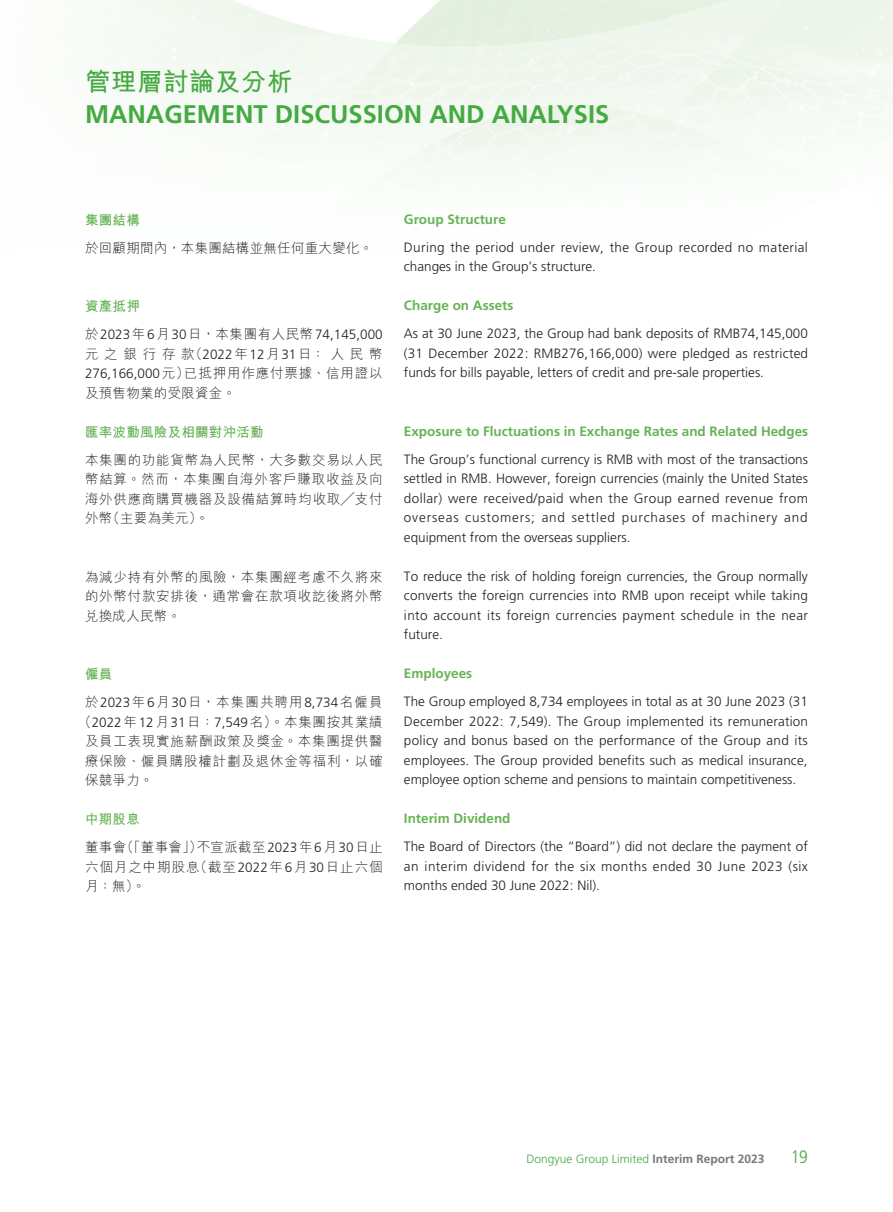
<style>
.page{position:relative;width:893px;height:1212px;background:#fff}
.page>*{position:absolute;margin:0;border:0;box-sizing:border-box;transform-origin:0 0}
.t1{font:700 25.5px "Frutiger LT Std";color:#46aa42}
.t2{font:700 25.5px "M Hei HK";letter-spacing:.02em;color:#46aa42}
.t3{font:300 condensed 18px "Frutiger LT Std";color:#46aa42}
._00_txt_E{font:300 13.5px/19.5px "Frutiger LT Std";color:#231f20;text-align:justify}
._000_txt_C{font:300 13.5px/19.5px "M Hei HK";letter-spacing:.055em;color:#231f20;text-align:justify}
._02_H2_E{font:700 13.5px "Frutiger LT Std";color:#66b356}
._00_txt_E-2{font:300 13.5px/19.5px "Frutiger LT Std";letter-spacing:.025em;color:#231f20}
._002_H2_C{font:700 13.5px "M Hei HK";letter-spacing:.02em;color:#66b356}
._000_txt_C-2{font:300 13.5px "M Hei HK";letter-spacing:.085em;color:#231f20}
._000_txt_C-3{font:300 13.5px "M Hei HK";letter-spacing:.02em;color:#231f20}
.t4{font:300 12px "Frutiger LT Std";color:#46aa42}
.s1{font-family:"Frutiger LT Std"}
.s2{font-weight:700;color:#76787b}
</style>
<div class="page">
<h1 class="t2" style="left:85px;top:63px;width:209px">管理層討論及分析</h1>
<h1 class="t1" style="left:85px;top:99px;width:526px">MANAGEMENT DISCUSSION AND ANALYSIS</h1>
<p class="_002_H2_C" style="left:85px;top:210px;width:56px">集團結構</p>
<p class="_000_txt_C-3" style="left:85px;top:241px;width:290px">於回顧期間內，本集團結構並無任何重大變化。</p>
<p class="_002_H2_C" style="left:85px;top:296px;width:56px">資產抵押</p>
<p class="_000_txt_C" style="left:85px;top:324px;width:299px">於<span class="s1">2023</span>年<span class="s1">6</span>月<span class="s1">30</span>日，本集團有人民幣<span class="s1">74,145,000</span>元之銀行存款（<span class="s1">2022</span>年<span class="s1">12</span>月<span class="s1">31</span>日：人民幣<span class="s1">276,166,000</span>元）已抵押用作應付票據、信用證以及預售物業的受限資金。</p>
<p class="_002_H2_C" style="left:85px;top:422px;width:180px">匯率波動風險及相關對沖活動</p>
<p class="_000_txt_C" style="left:85px;top:450px;width:299px">本集團的功能貨幣為人民幣，大多數交易以人民幣結算。然而，本集團自海外客戶賺取收益及向海外供應商購買機器及設備結算時均收取╱支付外幣（主要為美元）。</p>
<p class="_000_txt_C" style="left:85px;top:567px;width:299px">為減少持有外幣的風險，本集團經考慮不久將來的外幣付款安排後，通常會在款項收訖後將外幣兌換成人民幣。</p>
<p class="_002_H2_C" style="left:85px;top:664px;width:29px">僱員</p>
<p class="_000_txt_C-2" style="left:85px;top:695px;width:299px">於<span class="s1">2023</span>年<span class="s1">6</span>月<span class="s1">30</span>日，本集團共聘用<span class="s1">8,734</span>名僱員</p>
<p class="_000_txt_C" style="left:78px;top:712px;width:306px">（<span class="s1">2022</span>年<span class="s1">12</span>月<span class="s1">31</span>日：<span class="s1">7,549</span>名）。本集團按其業績</p>
<p class="_000_txt_C" style="left:85px;top:731px;width:299px">及員工表現實施薪酬政策及獎金。本集團提供醫</p>
<p class="_000_txt_C" style="left:85px;top:751px;width:299px">療保險、僱員購股權計劃及退休金等福利，以確</p>
<p class="_000_txt_C" style="left:85px;top:770px;width:70px">保競爭力。</p>
<p class="_002_H2_C" style="left:85px;top:809px;width:56px">中期股息</p>
<p class="_000_txt_C" style="left:85px;top:837px;width:299px">董事會（「董事會」）不宣派截至<span class="s1">2023</span>年<span class="s1">6</span>月<span class="s1">30</span>日止六個月之中期股息（截至<span class="s1">2022</span>年<span class="s1">6</span>月<span class="s1">30</span>日止六個月：無）。</p>
<p class="_02_H2_E" style="left:404px;top:211px;width:104px">Group Structure</p>
<p class="_00_txt_E-2" style="left:404px;top:238px;width:405px">During the period under review, the Group recorded no material changes in the Group’s structure.</p>
<p class="_02_H2_E" style="left:404px;top:298px;width:111px">Charge on Assets</p>
<p class="_00_txt_E" style="left:404px;top:324px;width:406px">As at 30 June 2023, the Group had bank deposits of RMB74,145,000 (31 December 2022: RMB276,166,000) were pledged as restricted funds for bills payable, letters of credit and pre-sale properties.</p>
<p class="_02_H2_E" style="left:404px;top:423px;width:406px">Exposure to Fluctuations in Exchange Rates and Related Hedges</p>
<p class="_00_txt_E" style="left:404px;top:450px;width:405px">The Group’s functional currency is RMB with most of the transactions settled in RMB. However, foreign currencies (mainly the United States dollar) were received/paid when the Group earned revenue from overseas customers; and settled purchases of machinery and equipment from the overseas suppliers.</p>
<p class="_00_txt_E" style="left:404px;top:567px;width:406px">To reduce the risk of holding foreign currencies, the Group normally converts the foreign currencies into RMB upon receipt while taking into account its foreign currencies payment schedule in the near future.</p>
<p class="_02_H2_E" style="left:404px;top:666px;width:70px">Employees</p>
<p class="_00_txt_E" style="left:404px;top:692px;width:406px">The Group employed 8,734 employees in total as at 30 June 2023 (31<br>December 2022: 7,549). The Group implemented its remuneration policy and bonus based on the performance of the Group and its employees. The Group provided benefits such as medical insurance, employee option scheme and pensions to maintain competitiveness.</p>
<p class="_02_H2_E" style="left:404px;top:811px;width:108px">Interim Dividend</p>
<p class="_00_txt_E" style="left:404px;top:837px;width:405px">The Board of Directors (the “Board”) did not declare the payment of an interim dividend for the six months ended 30 June 2023 (six months ended 30 June 2022: Nil).</p>
<p class="t4" style="left:526px;top:1152px;width:240px">Dongyue Group Limited <span class="s2">Interim Report 2023</span></p>
<h2 class="t3" style="left:791px;top:1147px;width:19px">19</h2>
</div>
